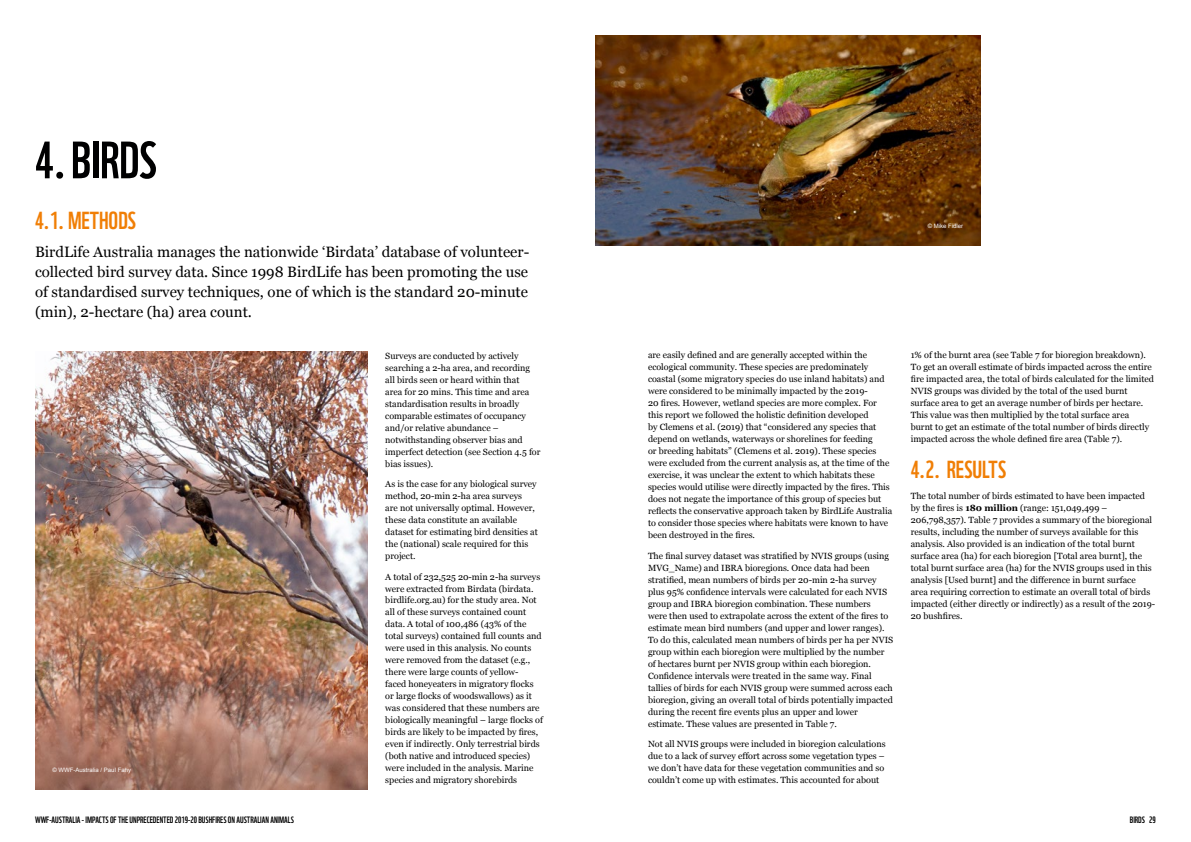
<style>
.page{position:relative;width:1191px;height:842px;background:#fff}
.page>*{position:absolute;margin:0;border:0;box-sizing:border-box;transform-origin:0 0}
.t1{font:51px "WWF";color:#000001}
.t2{font:24px "WWF";color:#f07e05}
.t3{font:15px/20px "Georgia";color:#000001;text-align:justify}
.t4{font:9px/12px "Georgia";color:#000001}
.t5{font:9px "WWF";color:#000001}
.t6{font:6px "Arial";color:#fff}
.s1{font-weight:700}
</style>
<div class="page">
<img style="left:35px;top:352px;width:333px;height:437px">
<img style="left:595px;top:35px;width:385px;height:210px">
<h1 class="t1" style="left:35px;top:120px;width:123px">4.BIRDS</h1>
<h2 class="t2" style="left:35px;top:201px;width:102px">4.1. METHODS</h2>
<p class="t3" style="left:35px;top:242px;width:496px">BirdLife Australia manages the nationwide ‘Birdata’ database of volunteer&shy;collected bird survey data. Since 1998 BirdLife has been promoting the use of standardised survey techniques, one of which is the standard 20-minute (min), 2-hectare (ha) area count.</p>
<p class="t4" style="left:385px;top:349px;width:157px">Surveys are conducted by actively searching a 2-ha area, and recording all birds seen or heard within that<br>area for 20 mins. This time and area standardisation results in broadly comparable estimates of occupancy and/or relative abundance – notwithstanding observer bias and imperfect detection (see Section 4.5 for bias issues).</p>
<p class="t4" style="left:385px;top:478px;width:154px">As is the case for any biological survey method, 20-min 2-ha area surveys<br>are not universally optimal. However, these data constitute an available dataset for estimating bird densities at the (national) scale required for this project.</p>
<p class="t4" style="left:385px;top:570px;width:159px">A total of 232,525 20-min 2-ha surveys were extracted from Birdata (birdata. birdlife.org.au) for the study area. Not all of these surveys contained count data. A total of 100,486 (43% of the total surveys) contained full counts and were used in this analysis. No counts were removed from the dataset (e.g., there were large counts of yellow-<br>faced honeyeaters in migratory flocks or large flocks of woodswallows) as it was considered that these numbers are biologically meaningful – large flocks of birds are likely to be impacted by fires, even if indirectly. Only terrestrial birds (both native and introduced species) were included in the analysis. Marine species and migratory shorebirds</p>
<p class="t6" style="left:53px;top:766px;width:80px">© WWF-Australia / Paul Fahy</p>
<p class="t6" style="left:928px;top:222px;width:37px">© Mike Fidler</p>
<p class="t4" style="left:648px;top:349px;width:246px">are easily defined and are generally accepted within the ecological community. These species are predominately coastal (some migratory species do use inland habitats) and were considered to be minimally impacted by the 2019-<br>20 fires. However, wetland species are more complex. For this report we followed the holistic definition developed<br>by Clemens et al. (2019) that “considered any species that depend on wetlands, waterways or shorelines for feeding<br>or breeding habitats” (Clemens et al. 2019). These species were excluded from the current analysis as, at the time of the exercise, it was unclear the extent to which habitats these species would utilise were directly impacted by the fires. This does not negate the importance of this group of species but reflects the conservative approach taken by BirdLife Australia to consider those species where habitats were known to have been destroyed in the fires.</p>
<p class="t4" style="left:648px;top:550px;width:247px">The final survey dataset was stratified by NVIS groups (using MVG_Name) and IBRA bioregions. Once data had been stratified, mean numbers of birds per 20-min 2-ha survey plus 95% confidence intervals were calculated for each NVIS group and IBRA bioregion combination. These numbers<br>were then used to extrapolate across the extent of the fires to estimate mean bird numbers (and upper and lower ranges).<br>To do this, calculated mean numbers of birds per ha per NVIS group within each bioregion were multiplied by the number of hectares burnt per NVIS group within each bioregion.<br>Confidence intervals were treated in the same way. Final tallies of birds for each NVIS group were summed across each bioregion, giving an overall total of birds potentially impacted during the recent fire events plus an upper and lower estimate. These values are presented in Table 7.</p>
<p class="t4" style="left:648px;top:738px;width:239px">Not all NVIS groups were included in bioregion calculations due to a lack of survey effort across some vegetation types – we don’t have data for these vegetation communities and so couldn’t come up with estimates. This accounted for about</p>
<p class="t4" style="left:910px;top:349px;width:245px">1% of the burnt area (see Table 7 for bioregion breakdown).<br>To get an overall estimate of birds impacted across the entire fire impacted area, the total of birds calculated for the limited NVIS groups was divided by the total of the used burnt surface area to get an average number of birds per hectare.<br>This value was then multiplied by the total surface area<br>burnt to get an estimate of the total number of birds directly impacted across the whole defined fire area (Table 7).</p>
<h2 class="t2" style="left:910px;top:451px;width:97px">4.2. RESULTS</h2>
<p class="t4" style="left:910px;top:489px;width:246px">The total number of birds estimated to have been impacted by the fires is <span class="s1">180 million</span> (range: 151,049,499 – 206,798,357). Table 7 provides a summary of the bioregional results, including the number of surveys available for this analysis. Also provided is an indication of the total burnt surface area (ha) for each bioregion [Total area burnt], the total burnt surface area (ha) for the NVIS groups used in this analysis [Used burnt] and the difference in burnt surface<br>area requiring correction to estimate an overall total of birds impacted (either directly or indirectly) as a result of the 2019- 20 bushfires.</p>
<p class="t5" style="left:35px;top:813px;width:260px">WWF-AUSTRALIA - IMPACTS OF THE UNPRECEDENTED 2019-20 BUSHFIRES ON AUSTRALIAN ANIMALS</p>
<p class="t5" style="left:1149px;top:813px;width:8px">29</p>
<p class="t5" style="left:1129px;top:813px;width:17px">BIRDS</p>
</div>
